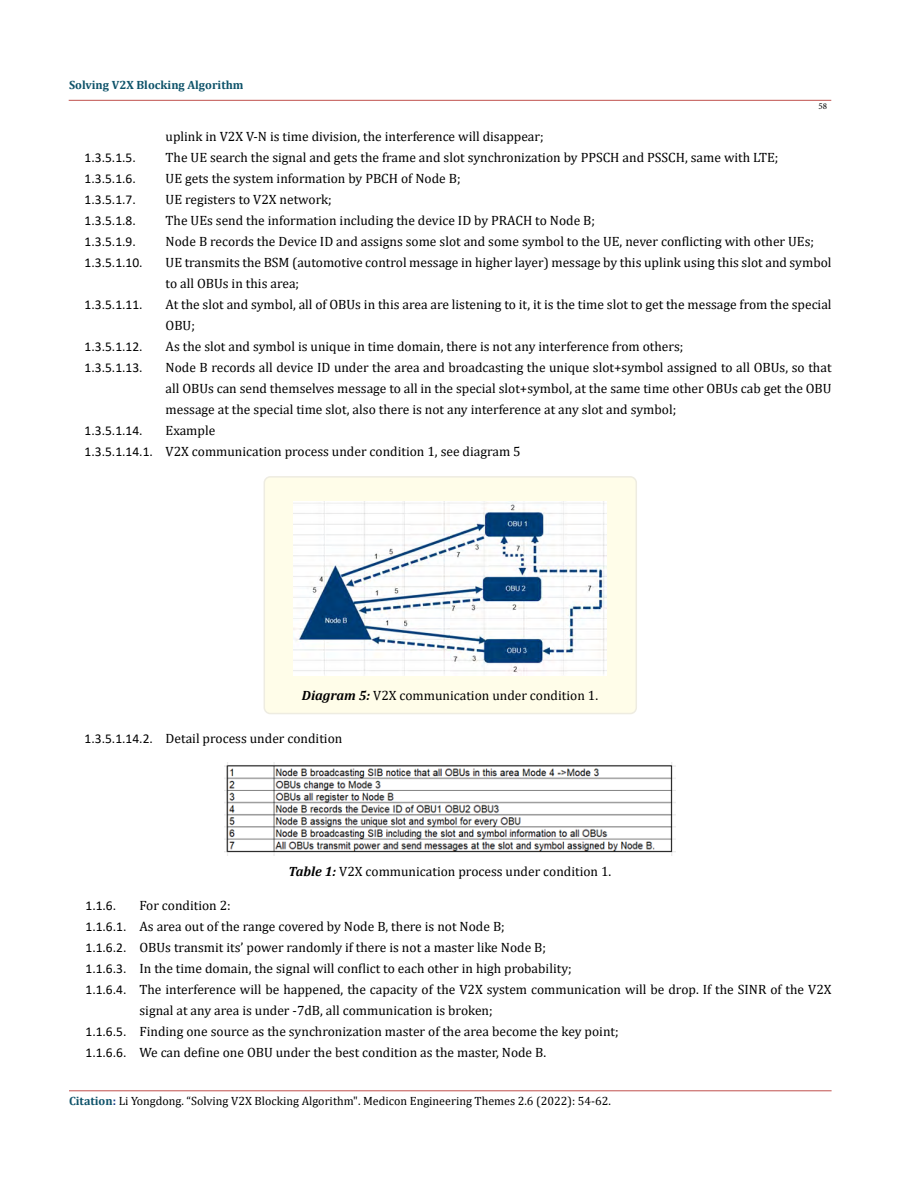
<style>
.page{position:relative;width:900px;height:1188px;background:#fff}
.page>*{position:absolute;margin:0;border:0;box-sizing:border-box;transform-origin:0 0}
.t1{font:13.5px/21px "Cambria";color:#000}
.t2{font:13.5px "Calibri";color:#000}
.t3{font:12px "Cambria";color:#000}
.t4{font:700 12px "Cambria";color:#0e536a}
.t5{font:9px "Minion Pro";color:#000}
.s1{font-family:"Calibri"}
.s2{font-weight:700;font-style:italic}
.s3{font-weight:700;color:#0e536a}
.s4{font-weight:700;color:#173e88}
</style>
<div class="page">
<hr style="left:69px;top:1091px;width:763px;height:1px;background:#c0504d">
<hr style="left:69px;top:100px;width:762px;height:1px;background:#c0504d">
<div style="left:264px;top:477px;width:372px;height:237px;background:#fffde9;border-radius:6px"></div>
<div style="left:264px;top:476px;width:373px;height:238px;border:2px solid #eeece1;border-radius:6px"></div>
<img style="left:294px;top:502px;width:312px;height:174px">
<img style="left:224px;top:763px;width:452px;height:92px">
<p class="t4" style="left:69px;top:76px;width:176px">Solving V2X Blocking Algorithm</p>
<p class="t1" style="left:166px;top:126px;width:380px">uplink in V2X V-N is time division, the interference will disappear;</p>
<p class="t5" style="left:818px;top:100px;width:10px">58</p>
<p class="t2" style="left:85px;top:148px;width:53px">1.3.5.1.5.</p>
<p class="t1" style="left:166px;top:147px;width:614px">The UE search the signal and gets the frame and slot synchronization by PPSCH and PSSCH, same with LTE;</p>
<p class="t2" style="left:85px;top:169px;width:53px">1.3.5.1.6.</p>
<p class="t1" style="left:166px;top:168px;width:297px">UE gets the system information by PBCH of Node B;</p>
<p class="t2" style="left:85px;top:190px;width:53px">1.3.5.1.7.</p>
<p class="t1" style="left:166px;top:189px;width:168px">UE registers to V2X network;</p>
<p class="t2" style="left:85px;top:211px;width:53px">1.3.5.1.8.</p>
<p class="t1" style="left:166px;top:210px;width:431px">The UEs send the information including the device ID by PRACH to Node B;</p>
<p class="t2" style="left:85px;top:232px;width:53px">1.3.5.1.9.</p>
<p class="t1" style="left:166px;top:231px;width:650px">Node B records the Device ID and assigns some slot and some symbol to the UE, never conflicting with other UEs;</p>
<p class="t2" style="left:85px;top:253px;width:60px">1.3.5.1.10.</p>
<p class="t1" style="left:166px;top:252px;width:667px">UE transmits the BSM (automotive control message in higher layer) message by this uplink using this slot and symbol to all OBUs in this area;</p>
<p class="t2" style="left:85px;top:295px;width:60px">1.3.5.1.11.</p>
<p class="t1" style="left:166px;top:294px;width:668px">At the slot and symbol, all of OBUs in this area are listening to it, it is the time slot to get the message from the special<br>OBU;</p>
<p class="t2" style="left:85px;top:337px;width:60px">1.3.5.1.12.</p>
<p class="t1" style="left:166px;top:336px;width:519px">As the slot and symbol is unique in time domain, there is not any interference from others;</p>
<p class="t2" style="left:85px;top:358px;width:60px">1.3.5.1.13.</p>
<p class="t1" style="left:166px;top:357px;width:667px;text-align:justify">Node B records all device ID under the area and broadcasting the unique slot+symbol assigned to all OBUs, so that all OBUs can send themselves message to all in the special slot+symbol, at the same time other OBUs cab get the OBU message at the special time slot, also there is not any interference at any slot and symbol;</p>
<p class="t2" style="left:85px;top:421px;width:60px">1.3.5.1.14.</p>
<p class="t1" style="left:85px;top:420px;width:438px;text-indent:81px">Example<br><span class="s1">1.3.5.1.14.1.</span> V2X communication process under condition 1, see diagram 5</p>
<p class="t1" style="left:302px;top:685px;width:298px"><span class="s2">Diagram 5:</span> V2X communication under condition 1.</p>
<p class="t1" style="left:85px;top:728px;width:259px"><span class="s1">1.3.5.1.14.2.</span> Detail process under condition</p>
<p class="t1" style="left:289px;top:861px;width:324px"><span class="s2">Table 1:</span> V2X communication process under condition 1.</p>
<p class="t2" style="left:86px;top:896px;width:32px">1.1.6.</p>
<p class="t1" style="left:140px;top:895px;width:93px">For condition 2:</p>
<p class="t1" style="left:86px;top:916px;width:421px"><span class="s1">1.1.6.1.</span> As area out of the range covered by Node B, there is not Node B;</p>
<p class="t1" style="left:86px;top:937px;width:462px"><span class="s1">1.1.6.2.</span> OBUs transmit its’ power randomly if there is not a master like Node B;</p>
<p class="t1" style="left:86px;top:958px;width:488px"><span class="s1">1.1.6.3.</span> In the time domain, the signal will conflict to each other in high probability;</p>
<p class="t1" style="left:86px;top:979px;width:748px"><span class="s1">1.1.6.4.</span> The interference will be happened, the capacity of the V2X system communication will be drop. If the SINR of the V2X</p>
<p class="t1" style="left:140px;top:1000px;width:355px">signal at any area is under -7dB, all communication is broken;</p>
<p class="t1" style="left:86px;top:1021px;width:535px"><span class="s1">1.1.6.5.</span> Finding one source as the synchronization master of the area become the key point;</p>
<p class="t1" style="left:86px;top:1042px;width:462px"><span class="s1">1.1.6.6.</span> We can define one OBU under the best condition as the master, Node B.</p>
<p class="t3" style="left:69px;top:1094px;width:543px"><span class="s3">Citation</span><span class="s4">:</span> Li Yongdong. “Solving V2X Blocking Algorithm". Medicon Engineering Themes 2.6 (2022): 54-62.</p>
</div>
